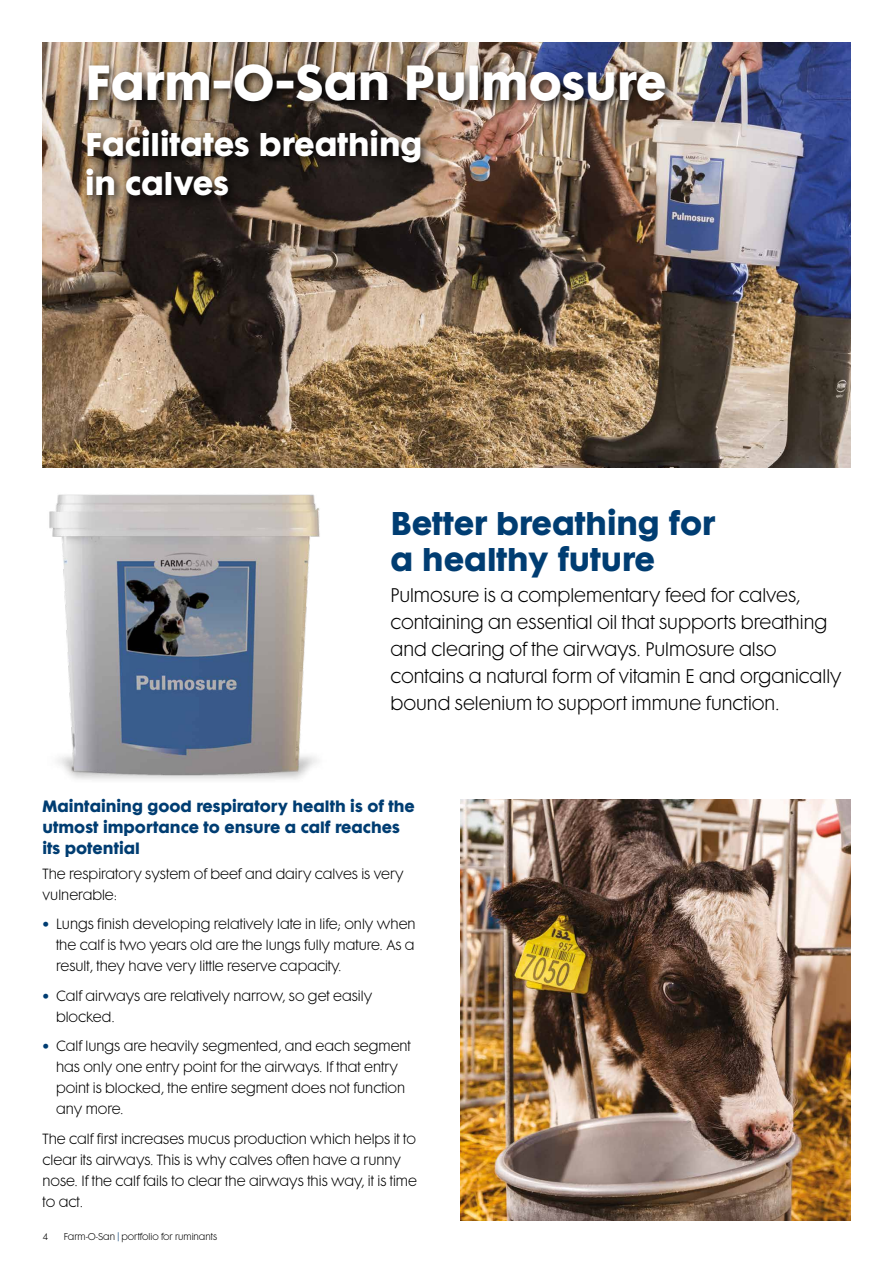
<style>
.page{position:relative;width:893px;height:1263px;background:#fff}
.page>*{position:absolute;margin:0;border:0;box-sizing:border-box;transform-origin:0 0}
.t1{font:700 45px "Futura Maxi Std";color:#fff}
.t2{font:700 30px/36px "Futura Maxi Std";color:#003d72}
.t3{font:700 30px/39px "Futura Maxi Std";color:#fff}
.t4{font:300 18px/27px "Futura Maxi Std";color:#000}
.t5{font:700 15px/21px "Futura Maxi Std";color:#003d72}
.t6{font:300 13.5px/21px "Futura Maxi Std";color:#000}
.t7{font:300 9px "Futura Maxi Std";color:#000}
.s1{font-weight:700;color:#003d72}
</style>
<div class="page">
<img style="left:49px;top:494px;width:271px;height:286px">
<img style="left:43px;top:43px;width:807px;height:425px">
<div style="left:82px;top:60px;width:594px;height:147px;background:#000;opacity:.75"></div>
<img style="left:460px;top:799px;width:390px;height:421px">
<h1 class="t1" style="left:85px;top:50px;width:583px">Farm-O-San Pulmosure</h1>
<h2 class="t3" style="left:85px;top:124px;width:339px">Facilitates breathing in calves</h2>
<h2 class="t2" style="left:390px;top:504px;width:326px">Better breathing for a healthy future</h2>
<p class="t4" style="left:390px;top:581px;width:453px">Pulmosure is a complementary feed for calves, containing an essential oil that supports breathing and clearing of the airways. Pulmosure also contains a natural form of vitamin E and organically bound selenium to support immune function.</p>
<p class="t5" style="left:43px;top:795px;width:374px">Maintaining good respiratory health is of the utmost importance to ensure a calf reaches its potential</p>
<p class="t6" style="left:43px;top:863px;width:363px">The respiratory system of beef and dairy calves is very vulnerable:</p>
<p class="t6" style="left:56px;top:914px;width:361px;text-align:justify;text-indent:-13px"><span class="s1">•</span> Lungs finish developing relatively late in life; only when the calf is two years old are the lungs fully mature. As a result, they have very little reserve capacity.</p>
<p class="t6" style="left:56px;top:985px;width:318px;text-indent:-13px"><span class="s1">•</span> Calf airways are relatively narrow, so get easily blocked.</p>
<p class="t6" style="left:56px;top:1036px;width:356px;text-indent:-13px"><span class="s1">•</span> Calf lungs are heavily segmented, and each segment has only one entry point for the airways. If that entry point is blocked, the entire segment does not function any more.</p>
<p class="t6" style="left:43px;top:1128px;width:376px">The calf first increases mucus production which helps it to clear its airways. This is why calves often have a runny nose. If the calf fails to clear the airways this way, it is time to act.</p>
<p class="t7" style="left:43px;top:1231px;width:8px">4</p>
<p class="t7" style="left:64px;top:1231px;width:155px">Farm-O-San <sup>|</sup> portfolio for ruminants</p>
</div>
